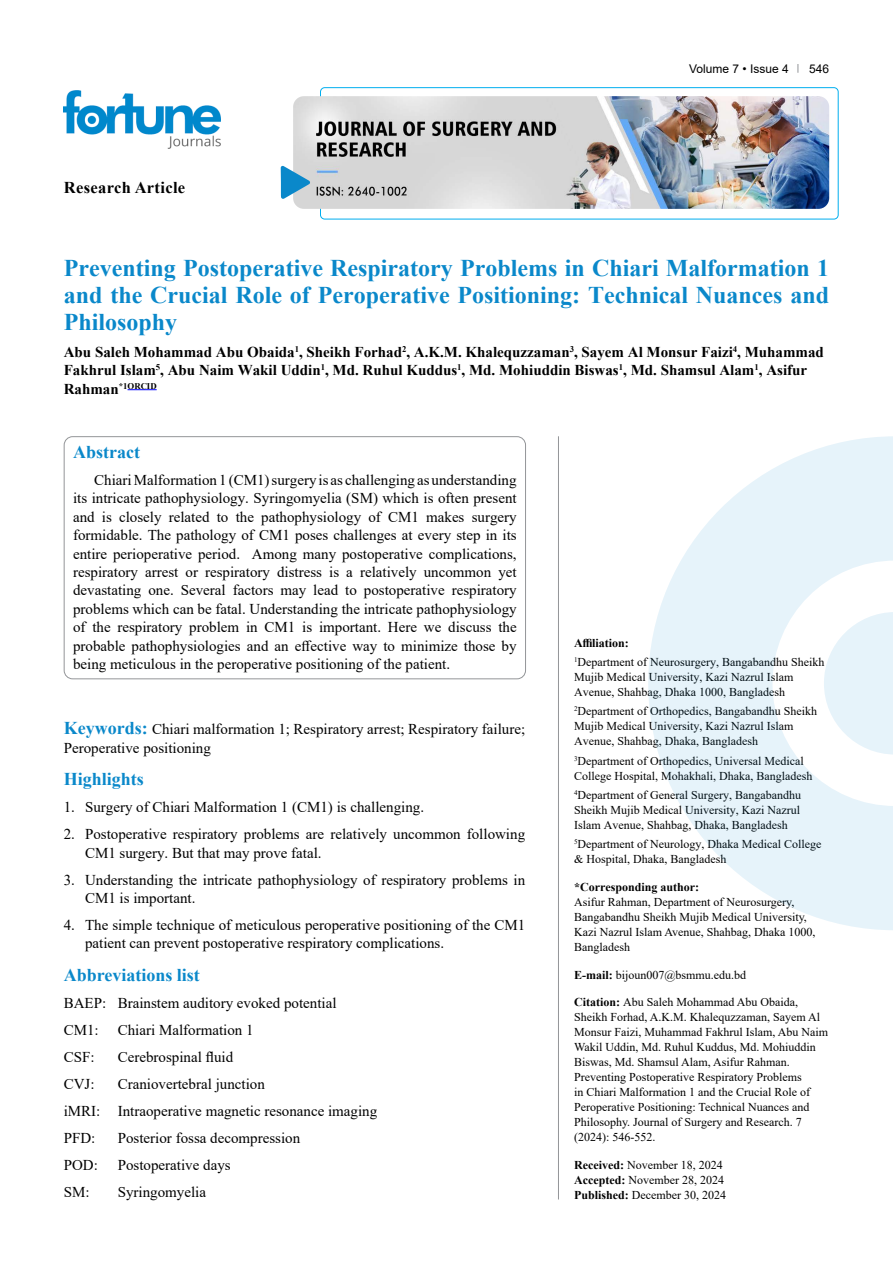
<style>
.page{position:relative;width:893px;height:1263px;background:#fff}
.page>*{position:absolute;margin:0;border:0;box-sizing:border-box;transform-origin:0 0}
.t1{font:700 24px/27px "Times New Roman";color:#0a88ca;text-align:justify}
.t2{font:700 18px "Times New Roman";color:#0a88ca}
.t3{font:700 16.5px "Times New Roman";letter-spacing:.02em;color:#000}
.t4{font:15px/18.5px "Times New Roman";color:#000}
.t5{font:700 15px/18.5px "Times New Roman";color:#000}
.t6{font:12px/15px "Times New Roman";color:#000}
.t7{font:700 12px "Times New Roman";color:#000}
.t8{font:12px "Arial";color:#000}
.t9{font:700 8.7px "Times New Roman";color:#000}
.s1{font-size:15px}
.s2{font-weight:700;font-size:18px;color:#0a88ca}
.s3{font-weight:700}
</style>
<div class="page">
<div style="left:320px;top:87px;width:518px;height:132px;border:1px solid #00aeef;border-radius:4px"></div>
<img style="left:64px;top:90px;width:157px;height:59px">
<img style="left:293px;top:96px;width:536px;height:113px">
<svg style="left:281px;top:166px;width:29px;height:33px"></svg>
<svg style="left:128px;top:389px;width:29px;height:1px"></svg>
<hr style="left:558px;top:436px;width:1px;height:763px;background:#939598">
<svg style="left:648px;top:436px;width:245px;height:494px;fill:#e6f3fa"></svg>
<svg style="left:824px;top:612px;width:69px;height:142px"></svg>
<div style="left:64px;top:436px;width:462px;height:243px;border:1px solid #939598;border-radius:9px"></div>
<p class="t3" style="left:64px;top:175px;width:123px">Research Article</p>
<p class="t8" style="left:689px;top:60px;width:101px">Volume 7 • Issue 4</p>
<p class="t8" style="left:809px;top:60px;width:22px">546</p>
<h1 class="t1" style="left:64px;top:254px;width:767px">Preventing Postoperative Respiratory Problems in Chiari Malformation 1 and the Crucial Role of Peroperative Positioning: Technical Nuances and Philosophy</h1>
<p class="t5" style="left:64px;top:342px;width:762px">Abu Saleh Mohammad Abu Obaida<sup>1</sup>, Sheikh Forhad<sup>2</sup>, A.K.M. Khalequzzaman<sup>3</sup>, Sayem Al Monsur Faizi<sup>4</sup>, Muhammad<br>Fakhrul Islam<sup>5</sup>, Abu Naim Wakil Uddin<sup>1</sup>, Md. Ruhul Kuddus<sup>1</sup>, Md. Mohiuddin Biswas<sup>1</sup>, Md. Shamsul Alam<sup>1</sup>, Asifur</p>
<p class="t9" style="left:64px;top:380px;width:94px"><span class="s1">Rahman</span>*1ORCID</p>
<p class="t2" style="left:73px;top:439px;width:68px">Abstract</p>
<p class="t4" style="left:73px;top:470px;width:445px;text-align:justify;text-indent:21px">Chiari Malformation 1 (CM1) surgery is as challenging as understanding its intricate pathophysiology. Syringomyelia (SM) which is often present and is closely related to the pathophysiology of CM1 makes surgery formidable. The pathology of CM1 poses challenges at every step in its entire perioperative period. Among many postoperative complications, respiratory arrest or respiratory distress is a relatively uncommon yet devastating one. Several factors may lead to postoperative respiratory problems which can be fatal. Understanding the intricate pathophysiology of the respiratory problem in CM1 is important. Here we discuss the probable pathophysiologies and an effective way to minimize those by being meticulous in the peroperative positioning of the patient.</p>
<p class="t4" style="left:64px;top:719px;width:463px"><span class="s2">Keywords:</span> Chiari malformation 1; Respiratory arrest; Respiratory failure;<br>Peroperative positioning</p>
<p class="t2" style="left:64px;top:766px;width:82px">Highlights</p>
<p class="t4" style="left:64px;top:797px;width:362px">1. Surgery of Chiari Malformation 1 (CM1) is challenging.</p>
<p class="t4" style="left:85px;top:824px;width:442px;text-indent:-21px">2. Postoperative respiratory problems are relatively uncommon following<br>CM1 surgery. But that may prove fatal.</p>
<p class="t4" style="left:85px;top:870px;width:442px;text-indent:-21px">3. Understanding the intricate pathophysiology of respiratory problems in<br>CM1 is important.</p>
<p class="t4" style="left:85px;top:915px;width:442px;text-indent:-21px">4. The simple technique of meticulous peroperative positioning of the CM1 patient can prevent postoperative respiratory complications.</p>
<p class="t2" style="left:64px;top:962px;width:138px">Abbreviations list</p>
<p class="t4" style="left:64px;top:989px;width:274px;line-height:27px">BAEP: Brainstem auditory evoked potential<br>CM1:</p>
<p class="t4" style="left:118px;top:1020px;width:137px">Chiari Malformation 1</p>
<p class="t4" style="left:64px;top:1047px;width:32px">CSF:</p>
<p class="t4" style="left:118px;top:1047px;width:117px">Cerebrospinal fluid</p>
<p class="t4" style="left:64px;top:1074px;width:32px">CVJ:</p>
<p class="t4" style="left:64px;top:1070px;width:315px;line-height:27px;text-indent:54px">Craniovertebral junction<br>iMRI: Intraoperative magnetic resonance imaging<br>PFD:</p>
<p class="t4" style="left:118px;top:1128px;width:184px">Posterior fossa decompression</p>
<p class="t4" style="left:64px;top:1155px;width:36px">POD:</p>
<p class="t4" style="left:118px;top:1155px;width:114px">Postoperative days</p>
<p class="t4" style="left:64px;top:1182px;width:27px">SM:</p>
<p class="t4" style="left:118px;top:1182px;width:90px">Syringomyelia</p>
<p class="t6" style="left:574px;top:633px;width:252px;line-height:19.2px"><span class="s3">Affiliation:<br></span><sup>1</sup>Department of Neurosurgery, Bangabandhu Sheikh</p>
<p class="t6" style="left:574px;top:669px;width:221px">Mujib Medical University, Kazi Nazrul Islam<br>Avenue, Shahbag, Dhaka 1000, Bangladesh</p>
<p class="t6" style="left:574px;top:703px;width:245px"><sup>2</sup>Department of Orthopedics, Bangabandhu Sheikh<br>Mujib Medical University, Kazi Nazrul Islam<br>Avenue, Shahbag, Dhaka, Bangladesh</p>
<p class="t6" style="left:574px;top:753px;width:240px"><sup>3</sup>Department of Orthopedics, Universal Medical<br>College Hospital, Mohakhali, Dhaka, Bangladesh</p>
<p class="t6" style="left:574px;top:787px;width:229px;text-align:justify"><sup>4</sup>Department of General Surgery, Bangabandhu Sheikh Mujib Medical University, Kazi Nazrul Islam Avenue, Shahbag, Dhaka, Bangladesh</p>
<p class="t6" style="left:574px;top:836px;width:249px"><sup>5</sup>Department of Neurology, Dhaka Medical College &amp; Hospital, Dhaka, Bangladesh</p>
<p class="t7" style="left:574px;top:878px;width:127px">*Corresponding author:</p>
<p class="t6" style="left:574px;top:894px;width:243px">Asifur Rahman, Department of Neurosurgery, Bangabandhu Sheikh Mujib Medical University, Kazi Nazrul Islam Avenue, Shahbag, Dhaka 1000, Bangladesh</p>
<p class="t6" style="left:574px;top:967px;width:174px"><span class="s3">E-mail:</span> bijoun007@bsmmu.edu.bd</p>
<p class="t6" style="left:574px;top:994px;width:255px"><span class="s3">Citation:</span> Abu Saleh Mohammad Abu Obaida, Sheikh Forhad, A.K.M. Khalequzzaman, Sayem Al Monsur Faizi, Muhammad Fakhrul Islam, Abu Naim Wakil Uddin, Md. Ruhul Kuddus, Md. Mohiuddin Biswas, Md. Shamsul Alam, Asifur Rahman.<br>Preventing Postoperative Respiratory Problems<br>in Chiari Malformation 1 and the Crucial Role of Peroperative Positioning: Technical Nuances and Philosophy. Journal of Surgery and Research. 7 (2024): 546-552.</p>
<p class="t6" style="left:574px;top:1157px;width:153px"><span class="s3">Received:</span> November 18, 2024<br><span class="s3">Accepted:</span> November 28, 2024<br><span class="s3">Published:</span> December 30, 2024</p>
</div>
